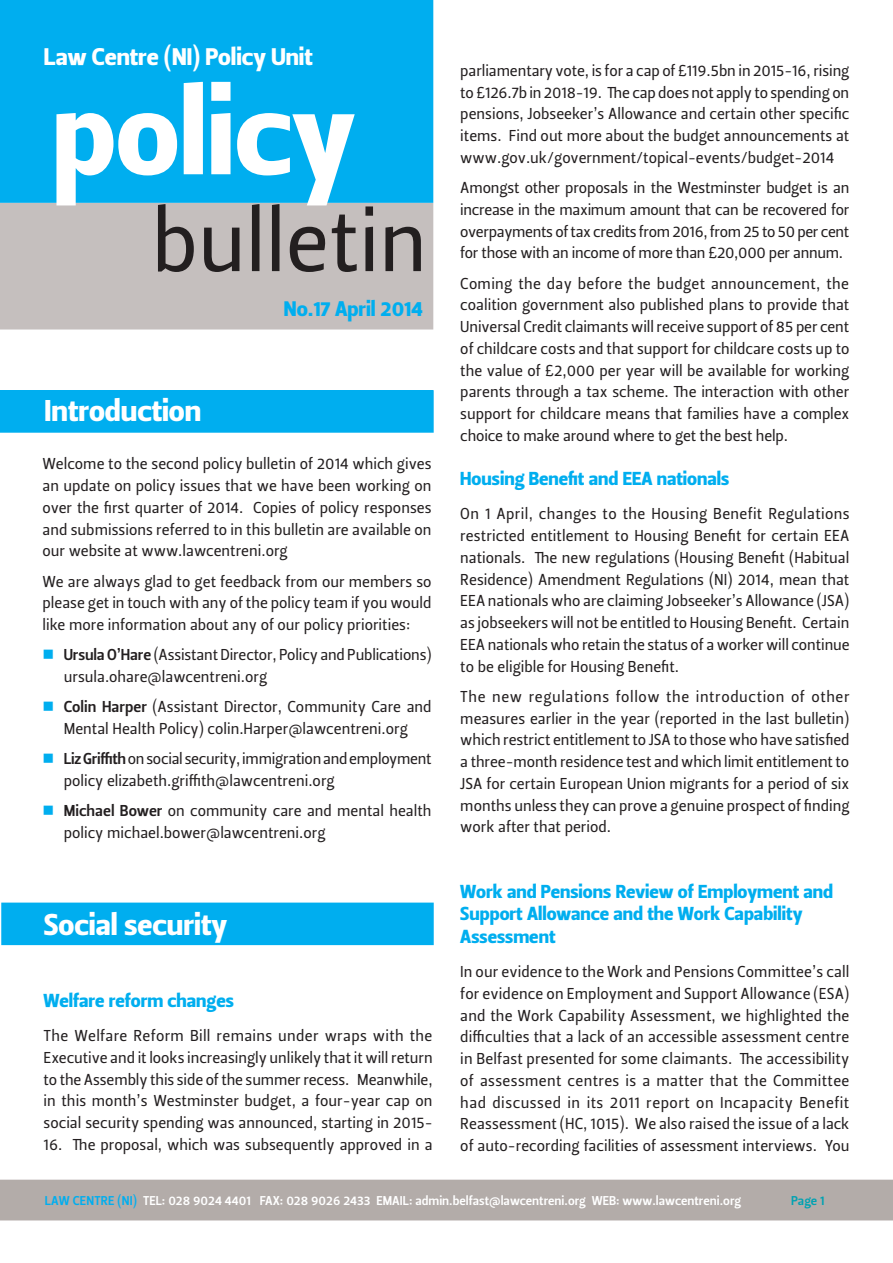
<style>
.page{position:relative;width:893px;height:1263px;background:#fff}
.page>*{position:absolute;margin:0;border:0;box-sizing:border-box;transform-origin:0 0}
.t1{font:120px "Leitura Sans Grot 4";color:#fff}
.t2{font:87px "Leitura Sans Grot 2";color:#231f20}
.Subhead_1{font:30px "Leitura Sans Grot 4";color:#fff}
.t3{font:24px "Leitura Sans Grot 4";color:#fff}
.t4{font:21px "Leitura Sans Grot 4";color:#00aeef}
.Subhead_2{font:18.75px/22.5px "Leitura Sans Grot 4";color:#00aeef}
.Body_text{font:15.75px/21.8px "Leitura Sans Grot 2";color:#231f20;text-align:justify}
.Body_text-2{font:12.75px "Leitura Sans Grot 3";color:#fff}
.Body_text-3{font:12.75px "Leitura Sans Grot 3";color:#00a2b2}
.s1{color:#00aeef}
.s2{font-family:"Leitura Sans Grot 3"}
</style>
<div class="page">
<div style="left:0;top:1180px;width:893px;height:40px;background:#b3aca9"></div>
<div style="left:2px;top:903px;width:431px;height:41px;background:#00aeef"></div>
<div style="left:1px;top:902px;width:433px;height:43px;border:2px solid #00aeef"></div>
<div style="left:1px;top:391px;width:432px;height:41px;background:#00aeef"></div>
<div style="left:0;top:390px;width:434px;height:43px;border:2px solid #00aeef"></div>
<div style="left:0;top:203px;width:433px;height:126px;background:#c5bfbe"></div>
<div style="left:0;top:0;width:433px;height:203px;background:#00aeef"></div>
<p class="t3" style="left:44px;top:41px;width:270px">Law Centre (NI) Policy Unit</p>
<p class="t1" style="left:52px;top:51px;width:304px">policy</p>
<p class="t2" style="left:152px;top:182px;width:277px">bulletin</p>
<p class="t4" style="left:284px;top:295px;width:141px">No.17 April 2014</p>
<p class="Subhead_1" style="left:45px;top:390px;width:158px">Introduction</p>
<p class="Body_text" style="left:43px;top:453px;width:391px">Welcome to the second policy bulletin of 2014 which gives an update on policy issues that we have been working on over the first quarter of 2014. Copies of policy responses and submissions referred to in this bulletin are available on our website at www.lawcentreni.org</p>
<p class="Body_text" style="left:43px;top:570px;width:391px">We are always glad to get feedback from our members so please get in touch with any of the policy team if you would like more information about any of our policy priorities:</p>
<p class="Body_text" style="left:64px;top:644px;width:369px;text-indent:-21px"><span class="s1">■</span> <span class="s2">Ursula O’Hare</span> (Assistant Director, Policy and Publications) ursula.ohare@lawcentreni.org</p>
<p class="Body_text" style="left:43px;top:696px;width:391px;text-align:center"><span class="s1">■</span> <span class="s2">Colin Harper</span> (Assistant Director, Community Care and<br>Mental Health Policy) colin.Harper@lawcentreni.org</p>
<p class="Body_text" style="left:64px;top:748px;width:369px;text-indent:-21px"><span class="s1">■</span> <span class="s2">Liz Griffith</span> on social security, immigration and employment policy elizabeth.griffith@lawcentreni.org</p>
<p class="Body_text" style="left:64px;top:800px;width:369px;text-indent:-21px"><span class="s1">■</span> <span class="s2">Michael Bower</span> on community care and mental health policy michael.bower@lawcentreni.org</p>
<p class="Subhead_1" style="left:44px;top:904px;width:185px">Social security</p>
<p class="Subhead_2" style="left:44px;top:989px;width:192px">Welfare reform changes</p>
<p class="Body_text" style="left:44px;top:1025px;width:391px">The Welfare Reform Bill remains under wraps with the Executive and it looks increasingly unlikely that it will return to the Assembly this side of the summer recess. Meanwhile, in this month’s Westminster budget, a four-year cap on social security spending was announced, starting in 2015-</p>
<p class="Body_text" style="left:44px;top:1134px;width:390px">16. The proposal, which was subsequently approved in a</p>
<p class="Body_text" style="left:460px;top:60px;width:391px">parliamentary vote, is for a cap of £119.5bn in 2015-16, rising to £126.7b in 2018-19. The cap does not apply to spending on pensions, Jobseeker’s Allowance and certain other specific items. Find out more about the budget announcements at www.gov.uk/government/topical-events/budget-2014</p>
<p class="Body_text" style="left:460px;top:177px;width:391px">Amongst other proposals in the Westminster budget is an increase in the maximum amount that can be recovered for overpayments of tax credits from 2016, from 25 to 50 per cent for those with an income of more than £20,000 per annum.</p>
<p class="Body_text" style="left:460px;top:273px;width:391px">Coming the day before the budget announcement, the coalition government also published plans to provide that Universal Credit claimants will receive support of 85 per cent of childcare costs and that support for childcare costs up to the value of £2,000 per year will be available for working parents through a tax scheme. The interaction with other support for childcare means that families have a complex choice to make around where to get the best help.</p>
<p class="Subhead_2" style="left:460px;top:467px;width:271px">Housing Benefit and EEA nationals</p>
<p class="Body_text" style="left:460px;top:503px;width:391px">On 1 April, changes to the Housing Benefit Regulations restricted entitlement to Housing Benefit for certain EEA nationals. The new regulations (Housing Benefit (Habitual Residence) Amendment Regulations (NI) 2014, mean that EEA nationals who are claiming Jobseeker’s Allowance (JSA) as jobseekers will not be entitled to Housing Benefit. Certain EEA nationals who retain the status of a worker will continue to be eligible for Housing Benefit.</p>
<p class="Body_text" style="left:460px;top:686px;width:391px">The new regulations follow the introduction of other measures earlier in the year (reported in the last bulletin) which restrict entitlement to JSA to those who have satisfied a three-month residence test and which limit entitlement to JSA for certain European Union migrants for a period of six months unless they can prove a genuine prospect of finding work after that period.</p>
<p class="Subhead_2" style="left:460px;top:880px;width:374px">Work and Pensions Review of Employment and<br>Support Allowance and the Work Capability<br>Assessment</p>
<p class="Body_text" style="left:460px;top:961px;width:391px">In our evidence to the Work and Pensions Committee’s call for evidence on Employment and Support Allowance (ESA) and the Work Capability Assessment, we highlighted the difficulties that a lack of an accessible assessment centre in Belfast presented for some claimants. The accessibility of assessment centres is a matter that the Committee had discussed in its 2011 report on Incapacity Benefit Reassessment (HC, 1015). We also raised the issue of a lack of auto-recording facilities of assessment interviews. You</p>
<p class="Body_text-2" style="left:45px;top:1192px;width:698px"><span class="s1">LAW CENTRE (NI)</span> TEL: 028 9024 4401 FAX: 028 9026 2433 EMAIL: admin.belfast@lawcentreni.org WEB: www.lawcentreni.org</p>
<p class="Body_text-3" style="left:791px;top:1192px;width:35px">Page 1</p>
</div>
